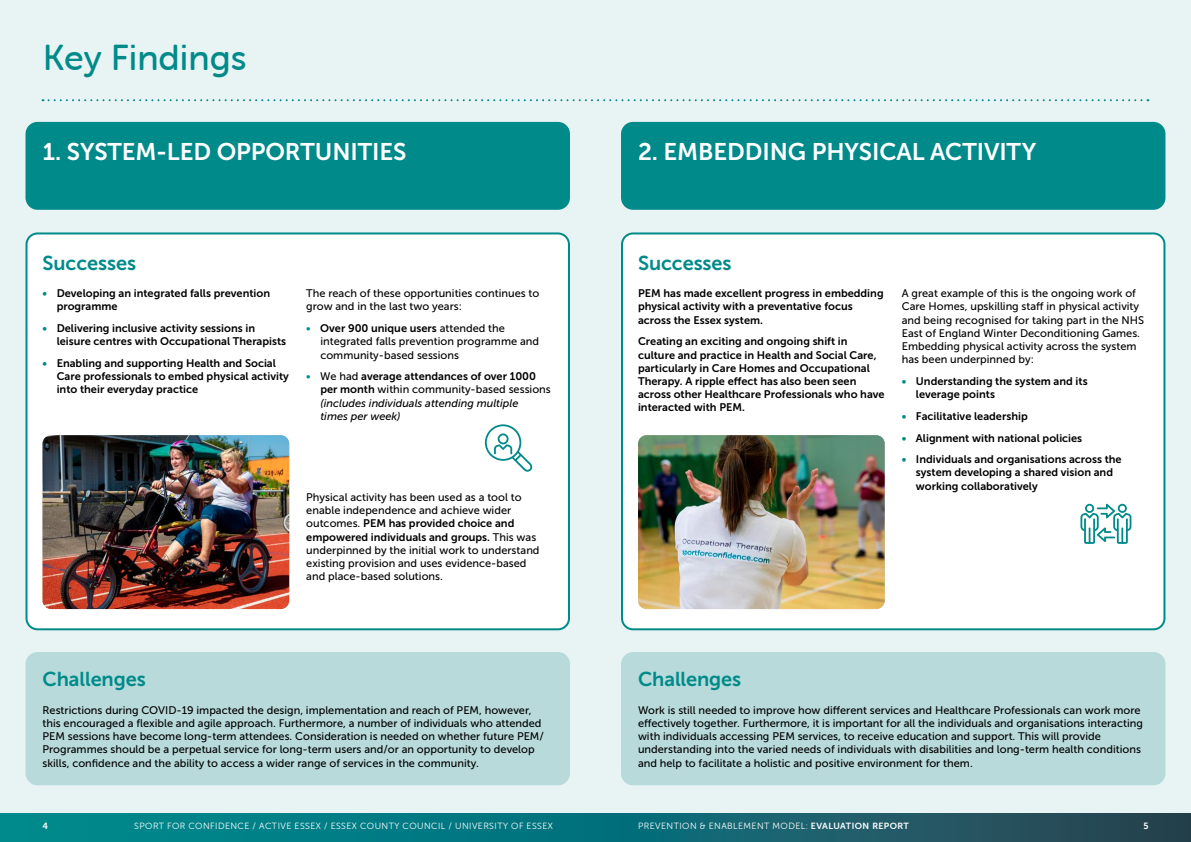
<style>
.page{position:relative;width:1191px;height:842px;background:#e8f3f4}
.page>*{position:absolute;margin:0;border:0;box-sizing:border-box;transform-origin:0 0}
.t1{font:36px "Museo Sans Rounded 500";color:#008a8a}
.t2{font:24px "Museo Sans 700";letter-spacing:-.005em;color:#fff}
.t3{font:20px "Museo Sans 700";letter-spacing:-.005em;color:#008a8a}
.t4{font:11px/13.2px "Museo Sans 500";color:#000}
.t5{font:11px/13.2px "Museo Sans 700";color:#000}
.t6{font:italic 11px/13.2px "Museo Sans 500";color:#000}
.t7{font:9px "Museo Sans Rounded 300";letter-spacing:.05em;color:#fff}
.t8{font:9px "Museo Sans 700";color:#fff}
.s1{color:#008a8a}
.s2{font-family:"Museo Sans 500";color:#008a8a}
.s3{font-family:"Museo Sans 500"}
.s4{font-family:"Museo Sans 700";font-style:normal}
.s5{font-style:normal}
.s6{font-family:"Museo Sans Rounded 700"}
</style>
<div class="page">
<div style="left:622px;top:233px;width:542px;height:396px;background:#fff;border-radius:11px"></div>
<div style="left:621px;top:232px;width:544px;height:398px;border:2px solid #008a8a;border-radius:11px"></div>
<div style="left:27px;top:233px;width:542px;height:396px;background:#fff;border-radius:11px"></div>
<div style="left:26px;top:232px;width:544px;height:398px;border:2px solid #008a8a;border-radius:11px"></div>
<div style="left:26px;top:122px;width:544px;height:88px;background:#008a8a;border-radius:12px"></div>
<div style="left:621px;top:122px;width:544px;height:88px;background:#008a8a;border-radius:12px"></div>
<div style="left:621px;top:652px;width:544px;height:133px;background:#b8dadb;border-radius:12px"></div>
<div style="left:26px;top:652px;width:544px;height:133px;background:#b8dadb;border-radius:12px"></div>
<svg style="left:43px;top:99px;width:1105px;height:2px"></svg>
<svg style="left:0;top:814px;width:1191px;height:28px;background:#0e6c75"></svg>
<img style="left:43px;top:435px;width:246px;height:174px">
<img style="left:638px;top:435px;width:246px;height:174px">
<svg style="left:1080px;top:504px;width:51px;height:40px"></svg>
<svg style="left:485px;top:424px;width:47px;height:48px"></svg>
<h1 class="t1" style="left:43px;top:37px;width:205px">Key Findings</h1>
<h2 class="t2" style="left:43px;top:138px;width:365px">1. SYSTEM-LED OPPORTUNITIES</h2>
<h2 class="t2" style="left:638px;top:138px;width:400px">2. EMBEDDING PHYSICAL ACTIVITY</h2>
<h3 class="t3" style="left:43px;top:252px;width:95px">Successes</h3>
<p class="t5" style="left:57px;top:287px;width:215px;text-indent:-14px"><span class="s1">•</span> Developing an integrated falls prevention programme</p>
<p class="t5" style="left:57px;top:322px;width:231px;text-indent:-14px"><span class="s1">•</span> Delivering inclusive activity sessions in leisure centres with Occupational Therapists</p>
<p class="t5" style="left:57px;top:357px;width:234px;text-indent:-14px"><span class="s1">•</span> Enabling and supporting Health and Social<br>Care professionals to embed physical activity into their everyday practice</p>
<p class="t4" style="left:306px;top:287px;width:235px">The reach of these opportunities continues to grow and in the last two years:</p>
<p class="t5" style="left:306px;top:322px;width:200px"><span class="s2">•</span> Over 900 unique users <span class="s3">attended the</span></p>
<p class="t4" style="left:320px;top:335px;width:220px">integrated falls prevention programme and community-based sessions</p>
<p class="t5" style="left:306px;top:370px;width:231px"><span class="s2">•</span> <span class="s3">We had</span> average attendances of over 1000</p>
<p class="t6" style="left:320px;top:383px;width:232px"><span class="s4">per month</span> <span class="s5">within community-based sessions </span>(includes individuals attending multiple<br>times per week)</p>
<p class="t4" style="left:306px;top:491px;width:217px">Physical activity has been used as a tool to enable independence and achieve wider</p>
<p class="t5" style="left:306px;top:517px;width:231px"><span class="s3">outcomes.</span> PEM has provided choice and empowered individuals and groups. <span class="s3">This was</span></p>
<p class="t4" style="left:306px;top:543px;width:235px">underpinned by the initial work to understand existing provision and uses evidence-based and place-based solutions.</p>
<h3 class="t3" style="left:43px;top:668px;width:105px">Challenges</h3>
<p class="t4" style="left:43px;top:703px;width:503px">Restrictions during COVID-19 impacted the design, implementation and reach of PEM, however, this encouraged a flexible and agile approach. Furthermore, a number of individuals who attended PEM sessions have become long-term attendees. Consideration is needed on whether future PEM/ Programmes should be a perpetual service for long-term users and/or an opportunity to develop skills, confidence and the ability to access a wider range of services in the community.</p>
<h3 class="t3" style="left:638px;top:252px;width:95px">Successes</h3>
<p class="t5" style="left:638px;top:287px;width:247px">PEM has made excellent progress in embedding physical activity with a preventative focus across the Essex system.</p>
<p class="t5" style="left:638px;top:335px;width:248px">Creating an exciting and ongoing shift in culture and practice in Health and Social Care, particularly in Care Homes and Occupational Therapy. A ripple effect has also been seen across other Healthcare Professionals who have interacted with PEM.</p>
<p class="t4" style="left:901px;top:287px;width:244px">A great example of this is the ongoing work of Care Homes, upskilling staff in physical activity and being recognised for taking part in the NHS East of England Winter Deconditioning Games.<br>Embedding physical activity across the system has been underpinned by:</p>
<p class="t5" style="left:916px;top:374px;width:173px;text-indent:-14px"><span class="s1">•</span> Understanding the system and its leverage points</p>
<p class="t5" style="left:901px;top:409px;width:127px"><span class="s1">•</span> Facilitative leadership</p>
<p class="t5" style="left:901px;top:431px;width:182px"><span class="s1">•</span> Alignment with national policies</p>
<p class="t5" style="left:916px;top:453px;width:207px;text-indent:-14px"><span class="s1">•</span> Individuals and organisations across the system developing a shared vision and working collaboratively</p>
<h3 class="t3" style="left:638px;top:668px;width:105px">Challenges</h3>
<p class="t4" style="left:638px;top:703px;width:506px">Work is still needed to improve how different services and Healthcare Professionals can work more effectively together. Furthermore, it is important for all the individuals and organisations interacting with individuals accessing PEM services, to receive education and support. This will provide understanding into the varied needs of individuals with disabilities and long-term health conditions and help to facilitate a holistic and positive environment for them.</p>
<p class="t8" style="left:43px;top:821px;width:7px">4</p>
<p class="t7" style="left:134px;top:821px;width:420px">SPORT FOR CONFIDENCE / ACTIVE ESSEX / ESSEX COUNTY COUNCIL / UNIVERSITY OF ESSEX</p>
<p class="t7" style="left:638px;top:821px;width:272px">PREVENTION &amp; ENABLEMENT MODEL: <span class="s6">EVALUATION REPORT</span></p>
<p class="t8" style="left:1143px;top:821px;width:7px">5</p>
</div>
